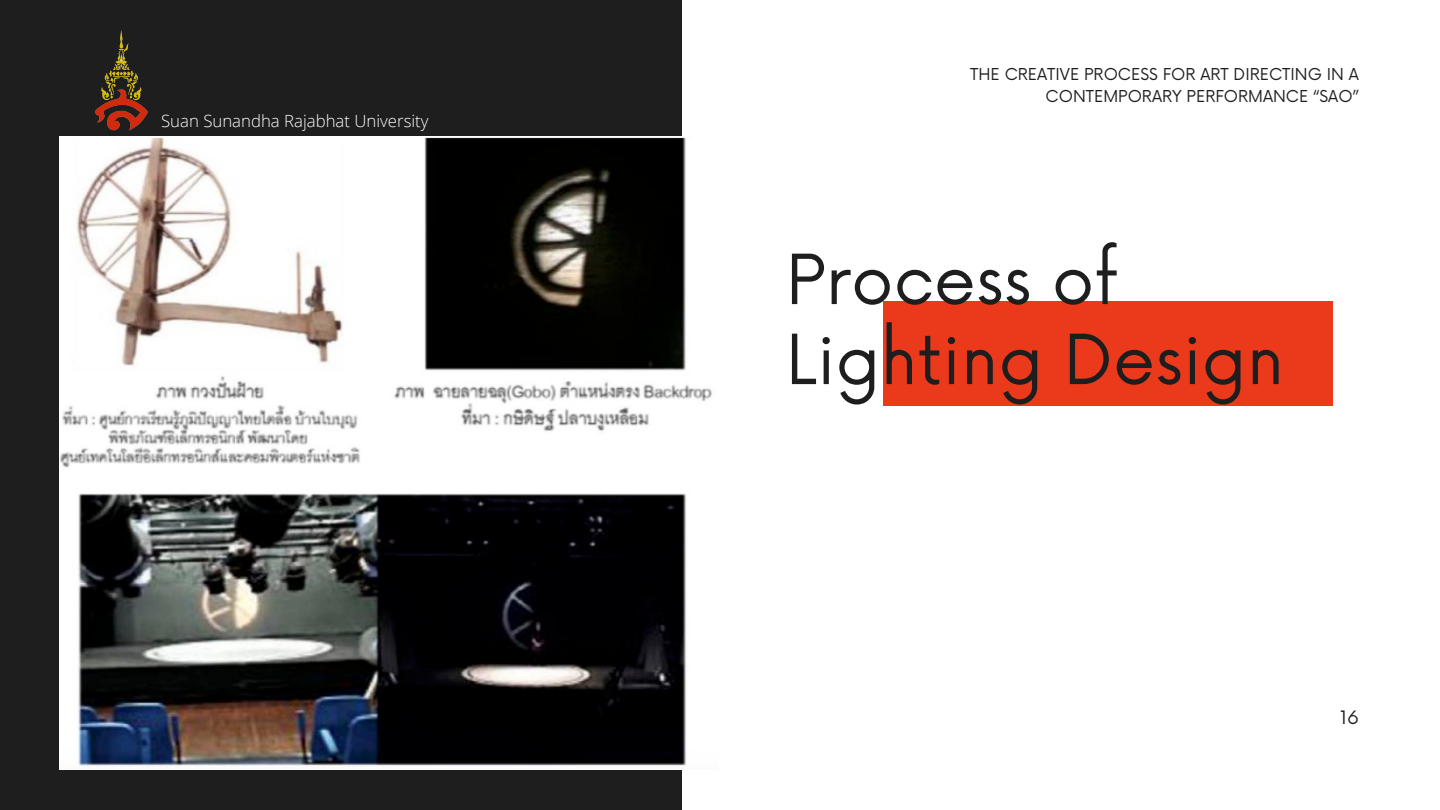
<style>
.page{position:relative;width:1440px;height:810px;background:#1e1e1e}
.page>*{position:absolute;margin:0;border:0;box-sizing:border-box;transform-origin:0 0}
.t1{font:67.3px/80px "Now";color:#1e1e1e}
.t2{font:18px "Now";color:#1e1e1e}
.t3{font:300 16.8px "Open Sans";color:#fff}
.t4{font:16px/21.8px "Now";color:#1e1e1e;text-align:right}
</style>
<div class="page">
<div style="left:682px;top:0;width:758px;height:810px;background:#fff"></div>
<div style="left:884px;top:302px;width:449px;height:104px;background:#eb3a1b"></div>
<img style="left:60px;top:136px;width:652px;height:633px">
<img style="left:95px;top:30px;width:53px;height:101px">
<p class="t3" style="left:161px;top:109px;width:269px">Suan Sunandha Rajabhat University</p>
<p class="t4" style="left:970px;top:64px;width:390px">THE CREATIVE PROCESS FOR ART DIRECTING IN A<br>CONTEMPORARY PERFORMANCE “SAO”</p>
<h1 class="t1" style="left:786px;top:243px;width:500px">Process of<br>Lighting Design</h1>
<p class="t2" style="left:1340px;top:707px;width:20px">16</p>
</div>
